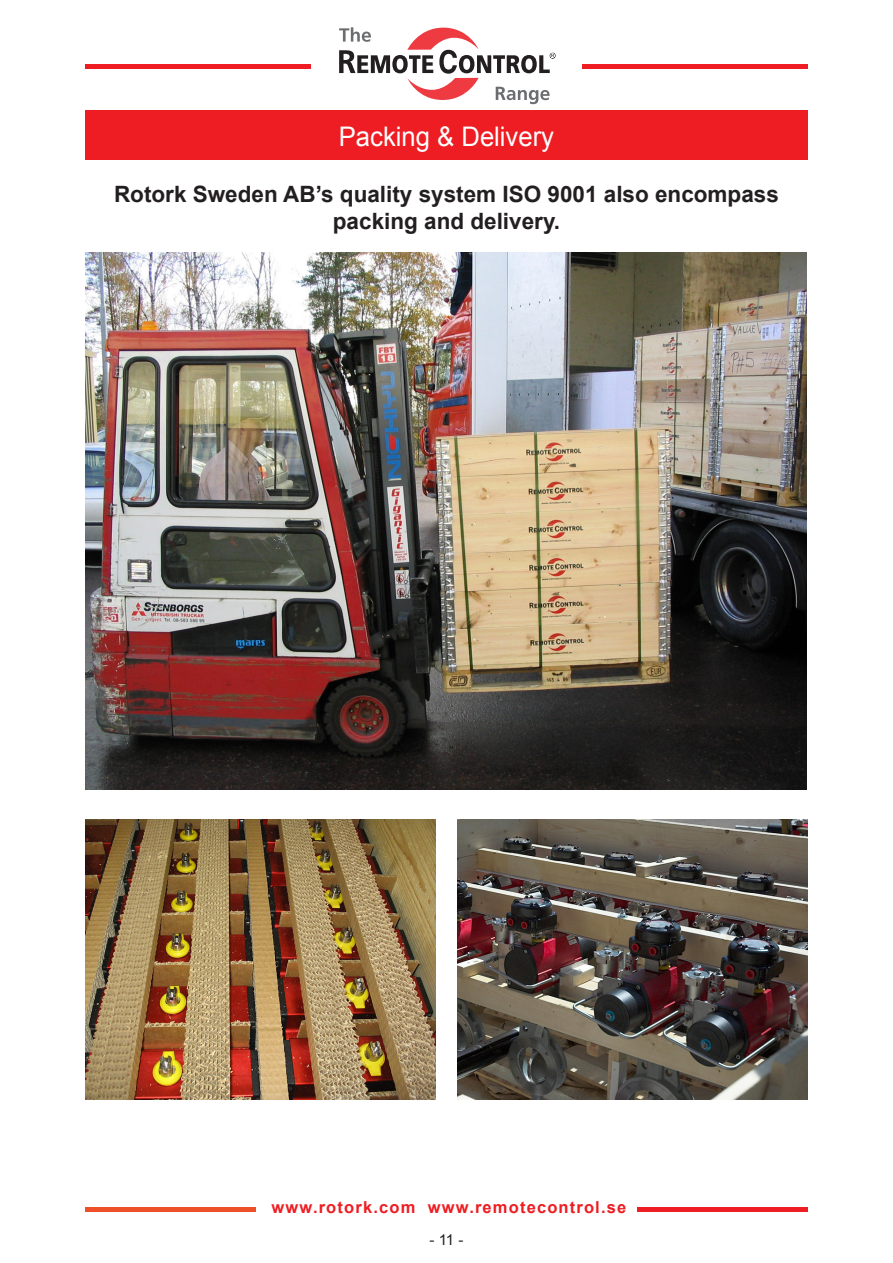
<style>
.page{position:relative;width:893px;height:1263px;background:#fff}
.page>*{position:absolute;margin:0;border:0;box-sizing:border-box;transform-origin:0 0}
.t1{font:27px "Arial";color:#fff;scale:.95 1}
.t2{font:700 22.5px "Arial";color:#231f20}
.t3{font:700 16.5px "Arial";letter-spacing:.07em;color:#ee1d23}
.t4{font:15px "Arial";color:#231f20}
</style>
<div class="page">
<hr style="left:583px;top:64px;width:225px;height:4px;background:#ee1d23">
<hr style="left:85px;top:64px;width:225px;height:4px;background:#ee1d23">
<svg style="left:339px;top:27px;width:217px;height:77px"></svg>
<div style="left:85px;top:1207px;width:170px;height:5px;background:#ed4f29"></div>
<div style="left:638px;top:1207px;width:170px;height:5px;background:#ee1d23"></div>
<div style="left:85px;top:111px;width:723px;height:49px;background:#ee1d23"></div>
<img style="left:85px;top:252px;width:721px;height:537px">
<img style="left:85px;top:819px;width:351px;height:281px">
<img style="left:457px;top:819px;width:351px;height:281px">
<p class="t1" style="left:339px;top:119px;width:228px">Packing &amp; Delivery</p>
<p class="t2" style="left:114px;top:179px;width:666px">Rotork Sweden AB’s quality system ISO 9001 also encompass</p>
<p class="t2" style="left:333px;top:206px;width:229px">packing and delivery.</p>
<p class="t3" style="left:272px;top:1196px;width:356px">www.rotork.com www.remotecontrol.se</p>
<p class="t4" style="left:430px;top:1229px;width:35px">- 11 -</p>
</div>
